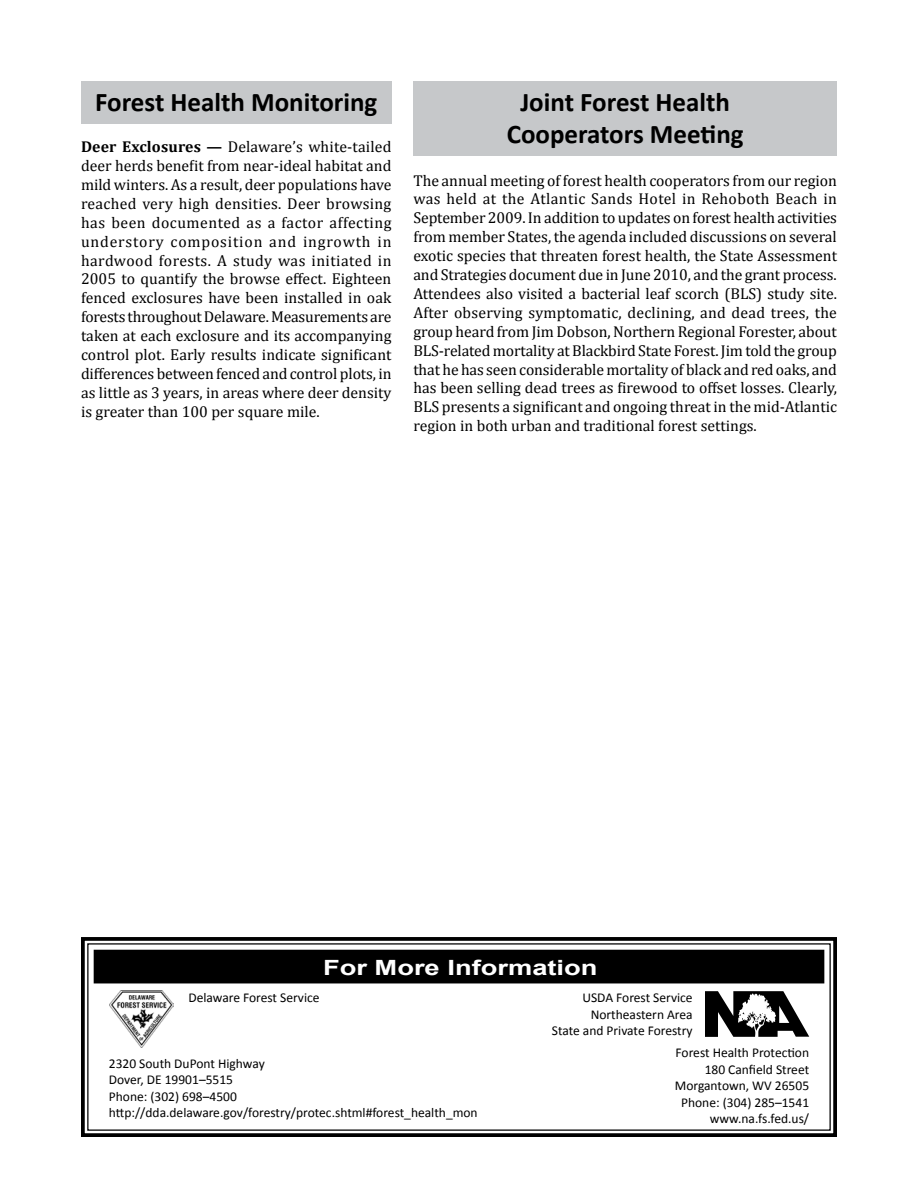
<style>
.page{position:relative;width:918px;height:1188px;background:#fff}
.page>*{position:absolute;margin:0;border:0;box-sizing:border-box;transform-origin:0 0}
.t1{font:700 27px/32.4px "Calibri";color:#000;text-align:center}
.t2{font:700 21px "Arial";color:#fff;scale:1.3 1}
.t3{font:15.75px/18.9px "Cambria";color:#000;text-align:justify}
.t4{font:13.5px/16.5px "Calibri";color:#000;text-align:right}
.s1{font-weight:700}
</style>
<div class="page">
<svg style="left:81px;top:937px;width:756px;height:200px"></svg>
<img style="left:705px;top:992px;width:104px;height:44px">
<div style="left:81px;top:81px;width:311px;height:42px;background:#c6c8ca"></div>
<div style="left:94px;top:950px;width:730px;height:33px;background:#000"></div>
<img style="left:110px;top:990px;width:64px;height:58px">
<div style="left:413px;top:81px;width:424px;height:74px;background:#c6c8ca"></div>
<h1 class="t1" style="left:95px;top:85px;width:284px">Forest Health Monitoring</h1>
<p class="t3" style="left:81px;top:137px;width:312px"><span class="s1">Deer Exclosures —</span> Delaware’s white-tailed deer herds benefit from near-ideal habitat and mild winters. As a result, deer populations have reached very high densities. Deer browsing has been documented as a factor affecting understory composition and ingrowth in hardwood forests. A study was initiated in 2005 to quantify the browse effect. Eighteen fenced exclosures have been installed in oak forests throughout Delaware. Measurements are taken at each exclosure and its accompanying control plot. Early results indicate significant differences between fenced and control plots, in as little as 3 years, in areas where deer density is greater than 100 per square mile.</p>
<h1 class="t1" style="left:507px;top:85px;width:238px">Joint Forest Health<br>Cooperators Meeting</h1>
<p class="t3" style="left:413px;top:171px;width:425px">The annual meeting of forest health cooperators from our region was held at the Atlantic Sands Hotel in Rehoboth Beach in September 2009. In addition to updates on forest health activities from member States, the agenda included discussions on several exotic species that threaten forest health, the State Assessment and Strategies document due in June 2010, and the grant process.<br>Attendees also visited a bacterial leaf scorch (BLS) study site.<br>After observing symptomatic, declining, and dead trees, the group heard from Jim Dobson, Northern Regional Forester, about BLS-related mortality at Blackbird State Forest. Jim told the group that he has seen considerable mortality of black and red oaks, and has been selling dead trees as firewood to offset losses. Clearly, BLS presents a significant and ongoing threat in the mid-Atlantic region in both urban and traditional forest settings.</p>
<h2 class="t2" style="left:323px;top:953px;width:213px">For More Information</h2>
<p class="t4" style="left:188px;top:989px;width:133px">Delaware Forest Service</p>
<p class="t4" style="left:552px;top:989px;width:142px">USDA Forest Service<br>Northeastern Area<br>State and Private Forestry</p>
<p class="t4" style="left:109px;top:1054px;width:370px;text-align:left">2320 South DuPont Highway<br>Dover, DE 19901–5515<br>Phone: (302) 698–4500 http://dda.delaware.gov/forestry/protec.shtml#forest_health_mon</p>
<p class="t4" style="left:675px;top:1044px;width:136px">Forest Health Protection<br>180 Canfield Street<br>Morgantown, WV 26505<br>Phone: (304) 285–1541 www.na.fs.fed.us/</p>
</div>
